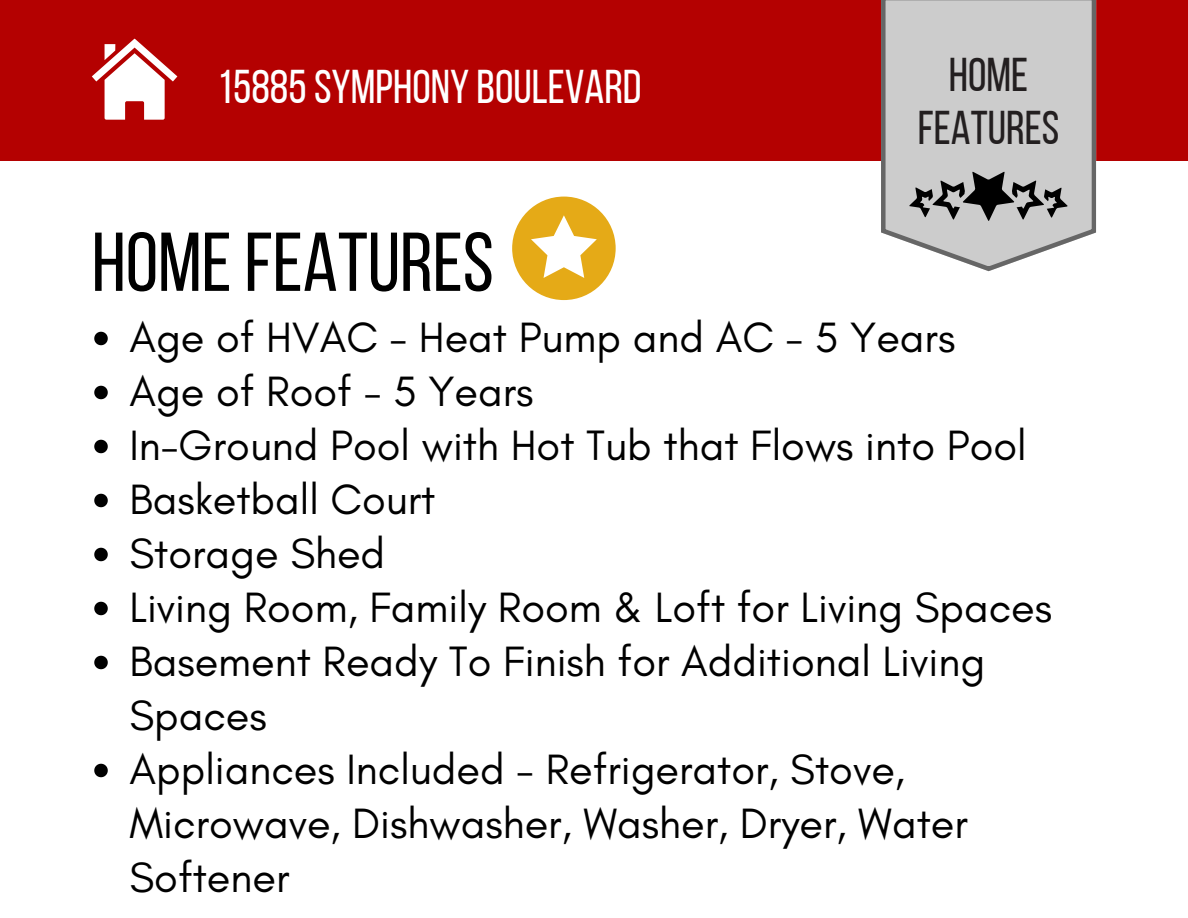
<style>
.page{position:relative;width:1188px;height:918px;background:#fff}
.page>*{position:absolute;margin:0;border:0;box-sizing:border-box;transform-origin:0 0}
.t1{font:83.25px "Bebas Neue";color:#000}
.t2{font:47.25px "Bebas Neue";color:#fff}
.t3{font:47.25px "Bebas Neue";color:#231f20}
.t4{font:43.2px/54px "Glacial Indifference";color:#000}
</style>
<div class="page">
<div style="left:0;top:0;width:1188px;height:160px;background:#b40101"></div>
<svg style="left:92px;top:39px;width:85px;height:81px"></svg>
<svg style="left:881px;top:0;width:215px;height:271px;background:#c9c9c9"></svg>
<svg style="left:909px;top:172px;width:159px;height:49px;background:#8a8a8a"></svg>
<div style="left:512px;top:197px;width:104px;height:103px;background:#e5aa17;border-radius:50%"></div>
<svg style="left:531px;top:215px;width:66px;height:63px"></svg>
<svg style="left:94px;top:332px;width:14px;height:13px"></svg>
<svg style="left:94px;top:386px;width:14px;height:13px"></svg>
<svg style="left:94px;top:440px;width:14px;height:13px"></svg>
<svg style="left:94px;top:494px;width:14px;height:13px"></svg>
<svg style="left:94px;top:548px;width:14px;height:13px"></svg>
<svg style="left:94px;top:602px;width:14px;height:13px"></svg>
<svg style="left:94px;top:656px;width:14px;height:13px"></svg>
<svg style="left:94px;top:764px;width:14px;height:13px"></svg>
<p class="t2" style="left:217px;top:68px;width:426px">15885 SYMPHONY BOULEVARD</p>
<p class="t3" style="left:949px;top:56px;width:81px">HOME</p>
<p class="t3" style="left:918px;top:109px;width:143px">FEATURES</p>
<p class="t1" style="left:92px;top:228px;width:404px">HOMEFEATURES</p>
<p class="t4" style="left:129px;top:310px;width:827px">Age of HVAC - Heat Pump and AC - 5 Years</p>
<p class="t4" style="left:129px;top:364px;width:406px">Age of Roof - 5 Years</p>
<p class="t4" style="left:129px;top:418px;width:899px">In-Ground Pool with Hot Tub that Flows into Pool</p>
<p class="t4" style="left:129px;top:472px;width:307px">Basketball Court</p>
<p class="t4" style="left:129px;top:526px;width:257px">Storage Shed</p>
<p class="t4" style="left:129px;top:580px;width:924px">Living Room, Family Room &amp; Loft for Living Spaces</p>
<p class="t4" style="left:129px;top:634px;width:857px">Basement Ready To Finish for Additional Living<br>Spaces</p>
<p class="t4" style="left:129px;top:742px;width:840px">Appliances Included - Refrigerator, Stove,<br>Microwave, Dishwasher, Washer, Dryer, Water<br>Softener</p>
</div>
